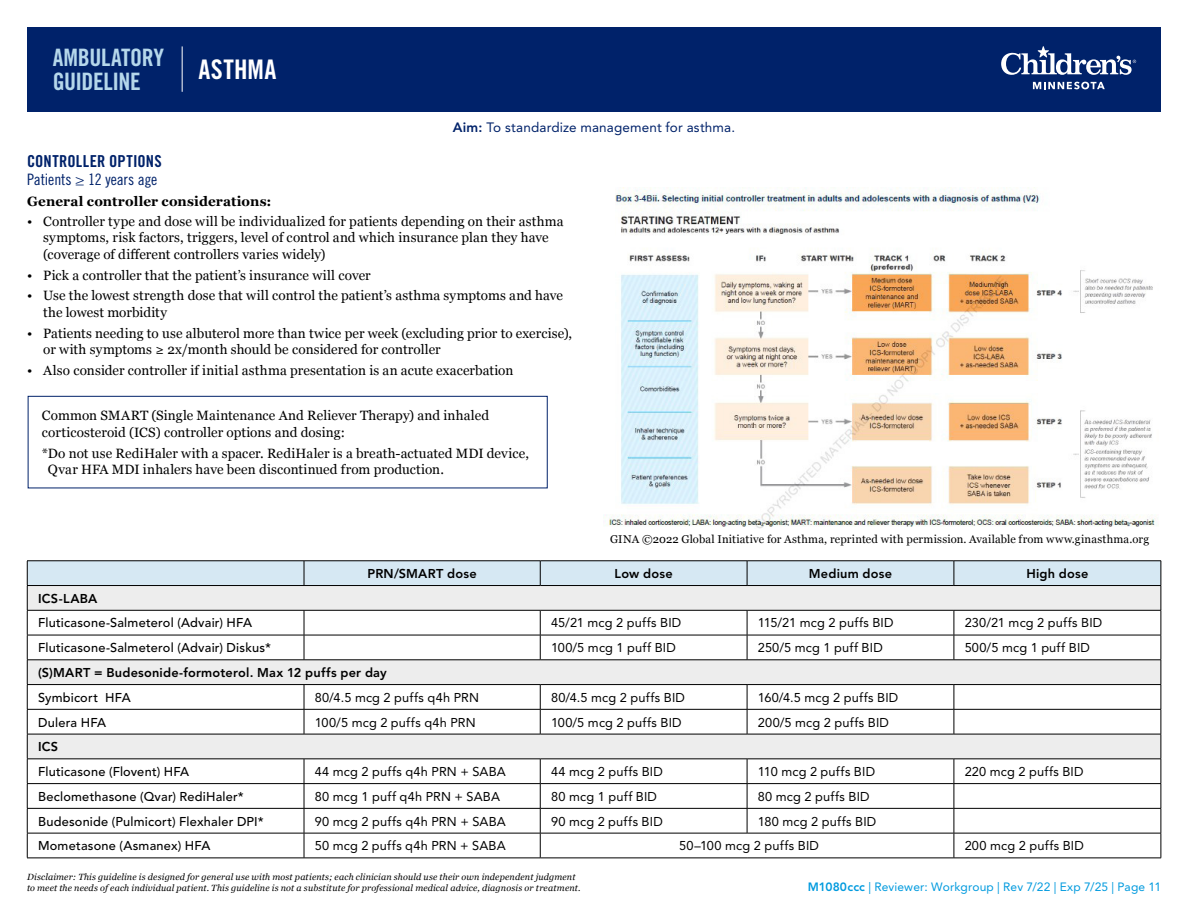
<style>
.page{position:relative;width:1188px;height:918px;background:#fff}
.page>*{position:absolute;margin:0;border:0;box-sizing:border-box;transform-origin:0 0}
.t1{font:27px "Trade Gothic LT Std Bd Cn 20";letter-spacing:.015em;color:#fff}
.t2{font:24px/24px "Trade Gothic LT Std Bd Cn 20";letter-spacing:-.02em;color:#b5d7eb}
.Dash_paragraph{font:16.5px "Trade Gothic LT Std Bd Cn 20";letter-spacing:.015em;color:#00226a}
.Dash_paragraph-2{font:15.75px "Trade Gothic LT Pro Cn 18";letter-spacing:-.005em;color:#00226a}
.Dash_paragraph-3{font:13.5px/16.5px "Georgia";letter-spacing:.01em;color:#000}
.t3{font:13.5px "Avenir LT Std";letter-spacing:.01em;color:#00226a}
.Dash_paragraph-4{font:700 13.5px "Georgia";letter-spacing:.005em;color:#000}
.Dash_paragraph-5{font:12.75px "Avenir LT Std";letter-spacing:.015em;color:#000}
.Dash_paragraph-6{font:500 12.75px "Avenir LT Std";letter-spacing:.015em;color:#000}
.Dash_paragraph-7{font:800 12.75px "Avenir LT Std";letter-spacing:.015em;color:#000}
.t4{font:12px "Avenir LT Std";letter-spacing:.01em;color:#009ade}
.Dash_paragraph-8{font:11.25px "Georgia";letter-spacing:.015em;color:#000}
.t5{font:italic 9px/10.8px "Georgia";letter-spacing:.015em;color:#000}
.s1{font-weight:800}
</style>
<div class="page">
<div style="left:27px;top:27px;width:1134px;height:84px;background:#00226a"></div>
<hr style="left:182px;top:46px;width:1px;height:46px;background:#fff">
<svg style="left:1033px;top:82px;width:72px;height:7px"></svg>
<svg style="left:1001px;top:46px;width:135px;height:29px"></svg>
<svg style="left:27px;top:561px;width:1135px;height:297px"></svg>
<hr style="left:27px;top:858px;width:277px;height:1px;background:#000">
<hr style="left:304px;top:858px;width:236px;height:1px;background:#000">
<hr style="left:540px;top:858px;width:207px;height:1px;background:#000">
<hr style="left:747px;top:858px;width:207px;height:1px;background:#000">
<hr style="left:954px;top:858px;width:207px;height:1px;background:#000">
<img style="left:603px;top:188px;width:554px;height:340px">
<svg style="left:28px;top:396px;width:520px;height:93px"></svg>
<h2 class="t2" style="left:53px;top:45px;width:113px">AMBULATORY<br>GUIDELINE</h2>
<p class="t1" style="left:199px;top:53px;width:79px">ASTHMA</p>
<p class="t3" style="left:453px;top:120px;width:284px"><span class="s1">Aim:</span> To standardize management for asthma.</p>
<p class="Dash_paragraph" style="left:27px;top:151px;width:136px">CONTROLLER OPTIONS</p>
<p class="Dash_paragraph-2" style="left:27px;top:170px;width:132px">Patients ≥ 12 years age</p>
<p class="Dash_paragraph-4" style="left:27px;top:191px;width:246px">General controller considerations:</p>
<p class="Dash_paragraph-3" style="left:43px;top:212px;width:522px;text-indent:-16px">• Controller type and dose will be individualized for patients depending on their asthma symptoms, risk factors, triggers, level of control and which insurance plan they have (coverage of different controllers varies widely)</p>
<p class="Dash_paragraph-3" style="left:27px;top:266px;width:345px">• Pick a controller that the patient’s insurance will cover</p>
<p class="Dash_paragraph-3" style="left:43px;top:287px;width:521px;text-indent:-16px">• Use the lowest strength dose that will control the patient’s asthma symptoms and have the lowest morbidity</p>
<p class="Dash_paragraph-3" style="left:43px;top:324px;width:530px;text-indent:-16px">• Patients needing to use albuterol more than twice per week (excluding prior to exercise), or with symptoms ≥ 2x/month should be considered for controller</p>
<p class="Dash_paragraph-3" style="left:27px;top:362px;width:488px">• Also consider controller if initial asthma presentation is an acute exacerbation</p>
<p class="Dash_paragraph-3" style="left:42px;top:407px;width:449px">Common SMART (Single Maintenance And Reliever Therapy) and inhaled corticosteroid (ICS) controller options and dosing:</p>
<p class="Dash_paragraph-3" style="left:48px;top:444px;width:483px;text-indent:-6px">*Do not use RediHaler with a spacer. RediHaler is a breath-actuated MDI device,<br>Qvar HFA MDI inhalers have been discontinued from production.</p>
<p class="Dash_paragraph-8" style="left:610px;top:531px;width:540px">GINA ©2022 Global Initiative for Asthma, reprinted with permission. Available from www.ginasthma.org</p>
<p class="Dash_paragraph-7" style="left:368px;top:566px;width:111px">PRN/SMART dose</p>
<p class="Dash_paragraph-7" style="left:615px;top:566px;width:60px">Low dose</p>
<p class="Dash_paragraph-7" style="left:809px;top:566px;width:85px">Medium dose</p>
<p class="Dash_paragraph-7" style="left:1026px;top:566px;width:63px">High dose</p>
<p class="Dash_paragraph-7" style="left:38px;top:591px;width:61px">ICS-LABA</p>
<p class="Dash_paragraph-6" style="left:38px;top:616px;width:216px">Fluticasone-Salmeterol (Advair) HFA</p>
<p class="Dash_paragraph-5" style="left:551px;top:616px;width:132px">45/21 mcg 2 puffs BID</p>
<p class="Dash_paragraph-5" style="left:758px;top:616px;width:137px">115/21 mcg 2 puffs BID</p>
<p class="Dash_paragraph-5" style="left:965px;top:616px;width:139px">230/21 mcg 2 puffs BID</p>
<p class="Dash_paragraph-6" style="left:38px;top:640px;width:234px">Fluticasone-Salmeterol (Advair) Diskus*</p>
<p class="Dash_paragraph-5" style="left:551px;top:640px;width:126px">100/5 mcg 1 puff BID</p>
<p class="Dash_paragraph-5" style="left:758px;top:640px;width:126px">250/5 mcg 1 puff BID</p>
<p class="Dash_paragraph-5" style="left:965px;top:640px;width:127px">500/5 mcg 1 puff BID</p>
<p class="Dash_paragraph-7" style="left:38px;top:665px;width:350px">(S)MART = Budesonide-formoterol. Max 12 puffs per day</p>
<p class="Dash_paragraph-6" style="left:38px;top:690px;width:94px">Symbicort HFA</p>
<p class="Dash_paragraph-5" style="left:315px;top:690px;width:166px">80/4.5 mcg 2 puffs q4h PRN</p>
<p class="Dash_paragraph-5" style="left:551px;top:690px;width:135px">80/4.5 mcg 2 puffs BID</p>
<p class="Dash_paragraph-5" style="left:758px;top:690px;width:142px">160/4.5 mcg 2 puffs BID</p>
<p class="Dash_paragraph-6" style="left:38px;top:715px;width:70px">Dulera HFA</p>
<p class="Dash_paragraph-5" style="left:315px;top:715px;width:162px">100/5 mcg 2 puffs q4h PRN</p>
<p class="Dash_paragraph-5" style="left:551px;top:715px;width:132px">100/5 mcg 2 puffs BID</p>
<p class="Dash_paragraph-5" style="left:758px;top:715px;width:133px">200/5 mcg 2 puffs BID</p>
<p class="Dash_paragraph-7" style="left:38px;top:739px;width:22px">ICS</p>
<p class="Dash_paragraph-6" style="left:38px;top:764px;width:153px">Fluticasone (Flovent) HFA</p>
<p class="Dash_paragraph-5" style="left:315px;top:764px;width:193px">44 mcg 2 puffs q4h PRN + SABA</p>
<p class="Dash_paragraph-5" style="left:551px;top:764px;width:113px">44 mcg 2 puffs BID</p>
<p class="Dash_paragraph-5" style="left:758px;top:764px;width:119px">110 mcg 2 puffs BID</p>
<p class="Dash_paragraph-5" style="left:965px;top:764px;width:120px">220 mcg 2 puffs BID</p>
<p class="Dash_paragraph-6" style="left:38px;top:789px;width:207px">Beclomethasone (Qvar) RediHaler*</p>
<p class="Dash_paragraph-5" style="left:315px;top:789px;width:187px">80 mcg 1 puff q4h PRN + SABA</p>
<p class="Dash_paragraph-5" style="left:551px;top:789px;width:108px">80 mcg 1 puff BID</p>
<p class="Dash_paragraph-5" style="left:758px;top:789px;width:113px">80 mcg 2 puffs BID</p>
<p class="Dash_paragraph-6" style="left:38px;top:814px;width:227px">Budesonide (Pulmicort) Flexhaler DPI*</p>
<p class="Dash_paragraph-5" style="left:315px;top:814px;width:192px">90 mcg 2 puffs q4h PRN + SABA</p>
<p class="Dash_paragraph-5" style="left:551px;top:814px;width:113px">90 mcg 2 puffs BID</p>
<p class="Dash_paragraph-5" style="left:758px;top:814px;width:120px">180 mcg 2 puffs BID</p>
<p class="Dash_paragraph-6" style="left:38px;top:838px;width:174px">Mometasone (Asmanex) HFA</p>
<p class="Dash_paragraph-5" style="left:315px;top:838px;width:192px">50 mcg 2 puffs q4h PRN + SABA</p>
<p class="Dash_paragraph-5" style="left:679px;top:838px;width:141px">50–100 mcg 2 puffs BID</p>
<p class="Dash_paragraph-5" style="left:965px;top:838px;width:121px">200 mcg 2 puffs BID</p>
<p class="t5" style="left:27px;top:871px;width:555px">Disclaimer: This guideline is designed for general use with most patients; each clinician should use their own independent judgment to meet the needs of each individual patient. This guideline is not a substitute for professional medical advice, diagnosis or treatment.</p>
<p class="t4" style="left:808px;top:880px;width:355px"><span class="s1">M1080ccc</span> | Reviewer: Workgroup | Rev 7/22 | Exp 7/25 | Page 11</p>
</div>
